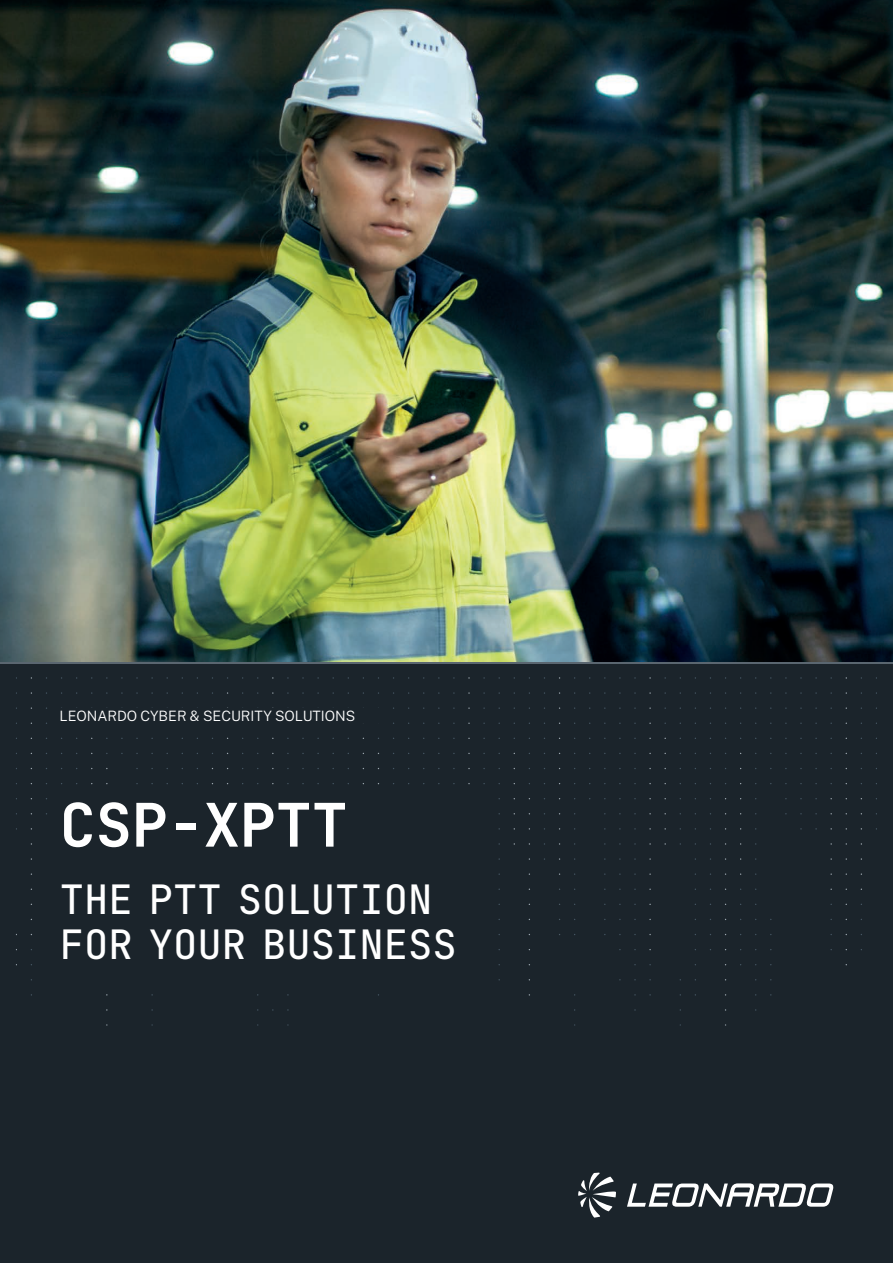
<style>
.page{position:relative;width:893px;height:1263px;background:#fff}
.page>*{position:absolute;margin:0;border:0;box-sizing:border-box;transform-origin:0 0}
.Sigla_COVER_-_40_aut{font:700 60px "Tekne LDO";color:#fff}
.Sottotitolo_COVER{font:500 40.5px/45px "Tekne LDO";color:#fff}
.t1{font:300 14.25px "Public Sans";color:#fff}
</style>
<div class="page">
<img style="left:0;top:0;width:893px;height:662px">
<div style="left:0;top:663px;width:893px;height:600px;background:#1b242b"></div>
<svg style="left:578px;top:1172px;width:255px;height:45px"></svg>
<hr style="left:0;top:662px;width:893px;height:1px;background:#5a6670">
<p class="t1" style="left:60px;top:706px;width:297px">LEONARDO CYBER &amp; SECURITY SOLUTIONS</p>
<p class="Sigla_COVER_-_40_aut" style="left:60px;top:779px;width:289px">CSP-XPTT</p>
<p class="Sottotitolo_COVER" style="left:60px;top:877px;width:398px">THE PTT SOLUTION<br>FOR YOUR BUSINESS</p>
</div>
